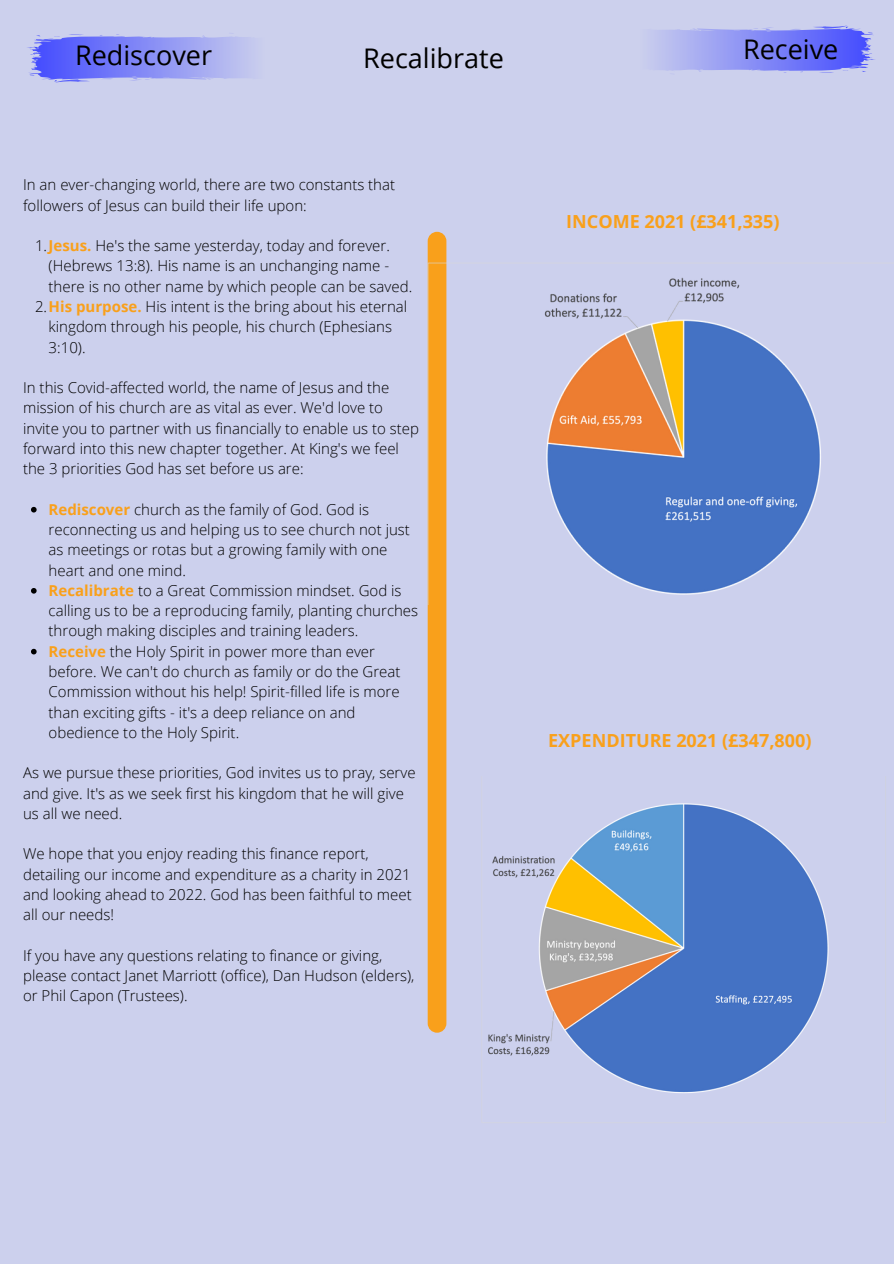
<style>
.page{position:relative;width:894px;height:1264px;background:#fff}
.page>*{position:absolute;margin:0;border:0;box-sizing:border-box;transform-origin:0 0}
.t1{font:27px "Open Sans";color:#000}
.t2{font:700 18px "Open Sans";color:#f9a01b}
.t3{font:300 15px/20.2px "Open Sans";color:#000}
.s1{font-weight:700;color:#f9a01b}
</style>
<div class="page">
<div style="left:0;top:0;width:893px;height:1263px;background:#ccd0ed"></div>
<svg style="left:27px;top:34px;width:221px;height:49px"></svg>
<svg style="left:657px;top:25px;width:218px;height:48px"></svg>
<div style="left:427px;top:232px;width:19px;height:800px;background:#f9a01b;border-radius:9px"></div>
<img style="left:488px;top:776px;width:398px;height:347px">
<img style="left:427px;top:263px;width:394px;height:341px">
<svg style="left:31px;top:507px;width:6px;height:5px"></svg>
<svg style="left:31px;top:588px;width:6px;height:5px"></svg>
<svg style="left:31px;top:649px;width:6px;height:5px"></svg>
<p class="t1" style="left:75px;top:36px;width:138px">Rediscover</p>
<p class="t1" style="left:363px;top:39px;width:142px">Recalibrate</p>
<p class="t1" style="left:742px;top:30px;width:97px">Receive</p>
<p class="t3" style="left:23px;top:174px;width:373px">In an ever-changing world, there are two constants that followers of Jesus can build their life upon:</p>
<p class="t3" style="left:49px;top:235px;width:365px;text-indent:-14px">1.<span class="s1">Jesus.</span> He's the same yesterday, today and forever. (Hebrews 13:8). His name is an unchanging name - there is no other name by which people can be saved.</p>
<p class="t3" style="left:49px;top:296px;width:360px;text-indent:-14px">2.<span class="s1">His purpose.</span> His intent is the bring about his eternal kingdom through his people, his church (Ephesians<br>3:10).</p>
<p class="t3" style="left:23px;top:377px;width:397px">In this Covid-affected world, the name of Jesus and the mission of his church are as vital as ever. We'd love to invite you to partner with us financially to enable us to step forward into this new chapter together. At King's we feel the 3 priorities God has set before us are:</p>
<p class="t3" style="left:49px;top:499px;width:363px"><span class="s1">Rediscover</span> church as the family of God. God is reconnecting us and helping us to see church not just as meetings or rotas but a growing family with one heart and one mind.</p>
<p class="t3" style="left:49px;top:580px;width:371px"><span class="s1">Recalibrate</span> to a Great Commission mindset. God is calling us to be a reproducing family, planting churches through making disciples and training leaders.</p>
<p class="t3" style="left:49px;top:640px;width:353px"><span class="s1">Receive</span> the Holy Spirit in power more than ever before. We can't do church as family or do the Great Commission without his help! Spirit-filled life is more than exciting gifts - it's a deep reliance on and obedience to the Holy Spirit.</p>
<p class="t3" style="left:23px;top:762px;width:394px">As we pursue these priorities, God invites us to pray, serve and give. It's as we seek first his kingdom that he will give us all we need.</p>
<p class="t3" style="left:23px;top:843px;width:390px">We hope that you enjoy reading this finance report, detailing our income and expenditure as a charity in 2021 and looking ahead to 2022. God has been faithful to meet all our needs!</p>
<p class="t3" style="left:23px;top:944px;width:393px">If you have any questions relating to finance or giving, please contact Janet Marriott (office), Dan Hudson (elders), or Phil Capon (Trustees).</p>
<p class="t2" style="left:566px;top:209px;width:215px">INCOME 2021 (£341,335)</p>
<p class="t2" style="left:548px;top:727px;width:265px">EXPENDITURE 2021 (£347,800)</p>
</div>
